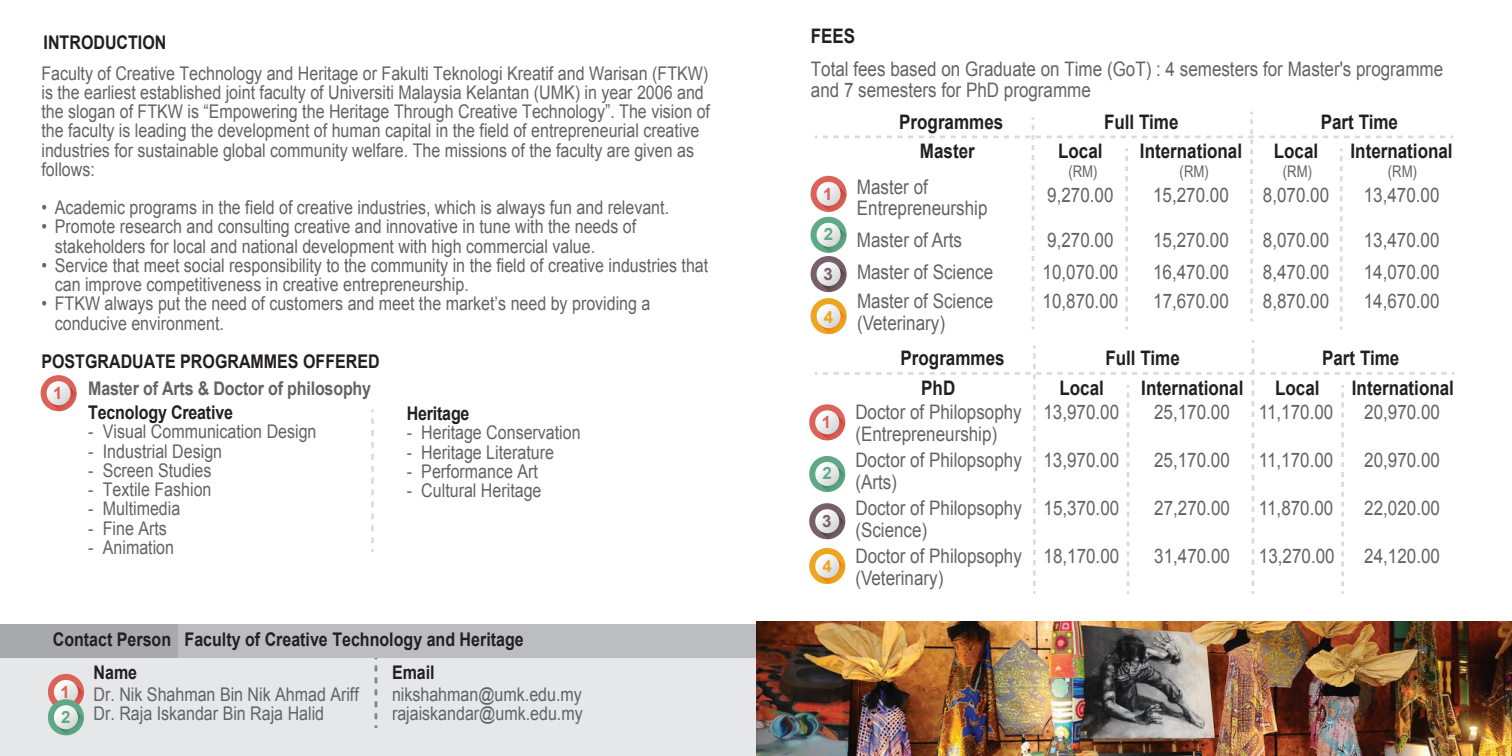
<style>
.page{position:relative;width:1512px;height:756px;background:#fff}
.page>*{position:absolute;margin:0;border:0;box-sizing:border-box;transform-origin:0 0}
.t1{font:20.1px/21.3px "Arial";color:#636366;scale:.85 1}
.t2{font:700 20.1px "Arial";color:#231f20;scale:.85 1}
.t3{font:18.9px/19.2px "Arial";color:#636366;scale:.85 1}
.t4{font:700 18.9px/32.5px "Arial";color:#231f20;scale:.85 1}
.t5{font:700 18.9px "Arial";letter-spacing:-.01em;color:#636366;scale:.85 1}
.t6{font:700 16.95px "Arial";color:#db635a}
.t7{font:700 16.95px "Arial";color:#5fa888}
.t8{font:700 16.95px "Arial";color:#785f6c}
.t9{font:700 16.95px "Arial";color:#eea51f}
.t10{font:16.05px "Arial Narrow";color:#636366}
</style>
<div class="page">
<svg style="left:810px;top:112px;width:643px;height:222px"></svg>
<svg style="left:809px;top:340px;width:646px;height:254px"></svg>
<svg style="left:40px;top:375px;width:37px;height:37px"></svg>
<svg style="left:371px;top:418px;width:3px;height:134px"></svg>
<div style="left:0;top:625px;width:757px;height:131px;background:#e6e7e9"></div>
<svg style="left:48px;top:673px;width:36px;height:63px"></svg>
<svg style="left:375px;top:665px;width:2px;height:63px"></svg>
<div style="left:175px;top:624px;width:582px;height:33px;background:#bcbdc0"></div>
<div style="left:0;top:624px;width:177px;height:33px;background:#a8a9ad"></div>
<img style="left:757px;top:622px;width:755px;height:134px">
<p class="t4" style="left:44px;top:26px;width:146px">INTRODUCTION</p>
<p class="t3" style="left:41px;top:64px;width:788px">Faculty of Creative Technology and Heritage or Fakulti Teknologi Kreatif and Warisan (FTKW) is the earliest established joint faculty of Universiti Malaysia Kelantan (UMK) in year 2006 and the slogan of FTKW is “Empowering the Heritage Through Creative Technology”. The vision of the faculty is leading the development of human capital in the field of entrepreneurial creative industries for sustainable global community welfare. The missions of the faculty are given as follows:</p>
<p class="t3" style="left:41px;top:198px;width:740px">• Academic programs in the field of creative industries, which is always fun and relevant.</p>
<p class="t3" style="left:55px;top:217px;width:686px;text-indent:-13px">• Promote research and consulting creative and innovative in tune with the needs of stakeholders for local and national development with high commercial value.</p>
<p class="t3" style="left:55px;top:256px;width:770px;text-indent:-13px">• Service that meet social responsibility to the community in the field of creative industries that can improve competitiveness in creative entrepreneurship.</p>
<p class="t3" style="left:55px;top:294px;width:702px;text-indent:-13px">• FTKW always put the need of customers and meet the market’s need by providing a conducive environment.</p>
<p class="t4" style="left:41px;top:346px;width:399px">POSTGRADUATE PROGRAMMES OFFERED</p>
<p class="t5" style="left:88px;top:376px;width:334px">Master of Arts &amp; Doctor of philosophy</p>
<p class="t4" style="left:88px;top:397px;width:172px">Tecnology Creative</p>
<p class="t3" style="left:88px;top:422px;width:270px">- Visual Communication Design</p>
<p class="t3" style="left:88px;top:442px;width:159px">- Industrial Design</p>
<p class="t3" style="left:88px;top:461px;width:147px">- Screen Studies</p>
<p class="t3" style="left:88px;top:480px;width:147px">- Textile Fashion</p>
<p class="t3" style="left:88px;top:499px;width:110px">- Multimedia</p>
<p class="t3" style="left:88px;top:519px;width:94px">- Fine Arts</p>
<p class="t3" style="left:88px;top:538px;width:103px">- Animation</p>
<p class="t6" style="left:53px;top:382px;width:11px">1</p>
<p class="t4" style="left:407px;top:398px;width:75px">Heritage</p>
<p class="t3" style="left:407px;top:423px;width:206px">- Heritage Conservation</p>
<p class="t3" style="left:407px;top:443px;width:175px">- Heritage Literature</p>
<p class="t3" style="left:407px;top:462px;width:156px">- Performance Art</p>
<p class="t3" style="left:407px;top:481px;width:160px">- Cultural Heritage</p>
<p class="t4" style="left:94px;top:624px;width:508px;text-indent:-41px">Contact Person Faculty of Creative Technology and Heritage<br>Name</p>
<p class="t4" style="left:392px;top:657px;width:52px">Email</p>
<p class="t6" style="left:61px;top:681px;width:11px">1</p>
<p class="t7" style="left:61px;top:705px;width:11px">2</p>
<p class="t3" style="left:94px;top:685px;width:314px">Dr. Nik Shahman Bin Nik Ahmad Ariff</p>
<p class="t3" style="left:392px;top:685px;width:225px">nikshahman@umk.edu.my</p>
<p class="t3" style="left:94px;top:704px;width:273px">Dr. Raja Iskandar Bin Raja Halid</p>
<p class="t3" style="left:392px;top:704px;width:226px">rajaiskandar@umk.edu.my</p>
<p class="t2" style="left:811px;top:22px;width:54px">FEES</p>
<p class="t1" style="left:811px;top:59px;width:745px;line-height:20.4px">Total fees based on Graduate on Time (GoT) : 4 semesters for Master's programme and 7 semesters for PhD programme</p>
<p class="t6" style="left:823px;top:182px;width:11px">1</p>
<p class="t7" style="left:824px;top:223px;width:11px">2</p>
<p class="t8" style="left:823px;top:263px;width:11px">3</p>
<p class="t9" style="left:824px;top:305px;width:11px">4</p>
<p class="t6" style="left:822px;top:411px;width:11px">1</p>
<p class="t7" style="left:822px;top:462px;width:11px">2</p>
<p class="t8" style="left:822px;top:510px;width:11px">3</p>
<p class="t9" style="left:823px;top:555px;width:11px">4</p>
<p class="t2" style="left:899px;top:108px;width:124px">Programmes</p>
<p class="t2" style="left:1104px;top:108px;width:89px">Full Time</p>
<p class="t2" style="left:1321px;top:108px;width:92px">Part Time</p>
<p class="t2" style="left:920px;top:138px;width:66px">Master</p>
<p class="t2" style="left:1058px;top:138px;width:54px">Local</p>
<p class="t2" style="left:1140px;top:138px;width:122px">International</p>
<p class="t2" style="left:1274px;top:138px;width:54px">Local</p>
<p class="t2" style="left:1351px;top:138px;width:122px">International</p>
<p class="t1" style="left:857px;top:176px;width:155px">Master of<br>Entrepreneurship</p>
<p class="t1" style="left:1047px;top:184px;width:79px">9,270.00</p>
<p class="t1" style="left:1153px;top:184px;width:91px">15,270.00</p>
<p class="t1" style="left:1263px;top:184px;width:79px">8,070.00</p>
<p class="t1" style="left:1364px;top:184px;width:91px">13,470.00</p>
<p class="t1" style="left:857px;top:229px;width:125px">Master of Arts</p>
<p class="t1" style="left:1047px;top:229px;width:79px">9,270.00</p>
<p class="t1" style="left:1153px;top:229px;width:91px">15,270.00</p>
<p class="t1" style="left:1263px;top:229px;width:79px">8,070.00</p>
<p class="t1" style="left:1364px;top:229px;width:91px">13,470.00</p>
<p class="t1" style="left:857px;top:262px;width:162px">Master of Science</p>
<p class="t1" style="left:1043px;top:262px;width:91px">10,070.00</p>
<p class="t1" style="left:1153px;top:262px;width:91px">16,470.00</p>
<p class="t1" style="left:1263px;top:262px;width:79px">8,470.00</p>
<p class="t1" style="left:1364px;top:262px;width:91px">14,070.00</p>
<p class="t1" style="left:857px;top:291px;width:162px">Master of Science (Veterinary)</p>
<p class="t1" style="left:1043px;top:291px;width:91px">10,870.00</p>
<p class="t1" style="left:1153px;top:291px;width:91px">17,670.00</p>
<p class="t1" style="left:1263px;top:291px;width:79px">8,870.00</p>
<p class="t1" style="left:1364px;top:291px;width:91px">14,670.00</p>
<p class="t10" style="left:1068px;top:160px;width:31px">(RM)</p>
<p class="t10" style="left:1180px;top:160px;width:31px">(RM)</p>
<p class="t10" style="left:1283px;top:160px;width:31px">(RM)</p>
<p class="t10" style="left:1388px;top:160px;width:31px">(RM)</p>
<p class="t2" style="left:901px;top:345px;width:124px">Programmes</p>
<p class="t2" style="left:1105px;top:345px;width:89px">Full Time</p>
<p class="t2" style="left:1322px;top:345px;width:92px">Part Time</p>
<p class="t2" style="left:921px;top:374px;width:42px">PhD</p>
<p class="t2" style="left:1059px;top:374px;width:54px">Local</p>
<p class="t2" style="left:1141px;top:374px;width:122px">International</p>
<p class="t2" style="left:1275px;top:374px;width:54px">Local</p>
<p class="t2" style="left:1352px;top:374px;width:122px">International</p>
<p class="t1" style="left:855px;top:402px;width:197px">Doctor of Philopsophy (Entrepreneurship)</p>
<p class="t1" style="left:1043px;top:402px;width:91px">13,970.00</p>
<p class="t1" style="left:1154px;top:402px;width:91px">25,170.00</p>
<p class="t1" style="left:1259px;top:402px;width:89px">11,170.00</p>
<p class="t1" style="left:1364px;top:402px;width:91px">20,970.00</p>
<p class="t1" style="left:855px;top:450px;width:197px">Doctor of Philopsophy (Arts)</p>
<p class="t1" style="left:1044px;top:450px;width:91px">13,970.00</p>
<p class="t1" style="left:1154px;top:450px;width:91px">25,170.00</p>
<p class="t1" style="left:1259px;top:450px;width:89px">11,170.00</p>
<p class="t1" style="left:1364px;top:450px;width:91px">20,970.00</p>
<p class="t1" style="left:855px;top:498px;width:197px">Doctor of Philopsophy (Science)</p>
<p class="t1" style="left:1044px;top:498px;width:91px">15,370.00</p>
<p class="t1" style="left:1154px;top:498px;width:91px">27,270.00</p>
<p class="t1" style="left:1259px;top:498px;width:89px">11,870.00</p>
<p class="t1" style="left:1364px;top:498px;width:91px">22,020.00</p>
<p class="t1" style="left:855px;top:546px;width:197px">Doctor of Philopsophy (Veterinary)</p>
<p class="t1" style="left:1044px;top:546px;width:91px">18,170.00</p>
<p class="t1" style="left:1154px;top:546px;width:91px">31,470.00</p>
<p class="t1" style="left:1259px;top:546px;width:91px">13,270.00</p>
<p class="t1" style="left:1364px;top:546px;width:91px">24,120.00</p>
</div>
